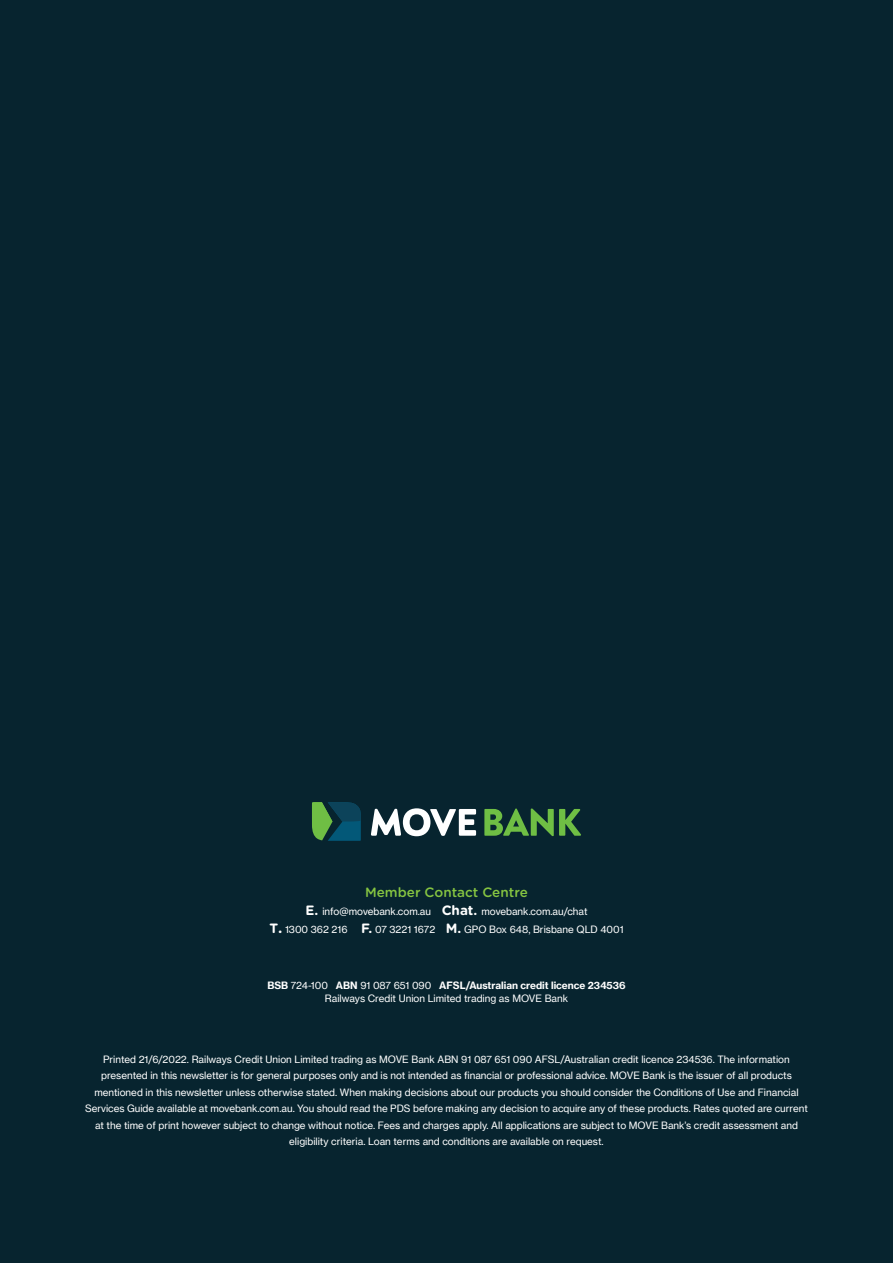
<style>
.page{position:relative;width:893px;height:1263px;background:#07242f}
.page>*{position:absolute;margin:0;border:0;box-sizing:border-box;transform-origin:0 0}
.t1{font:500 13.5px "Gotham Rounded";color:#85c441}
.t2{font:9.9px/16.5px "N Haas Grotesk TX Pro 55 Rg";color:#fff;text-align:center}
.t3{font:9.9px "N Haas Grotesk TX Pro 75 Bd";color:#fff}
.s1{font-family:"Gotham Rounded";font-weight:700;font-size:13.5px}
.s2{font-family:"Gotham Rounded";font-weight:700;font-size:15px}
.s3{font-family:"N Haas Grotesk TX Pro 55 Rg"}
</style>
<div class="page">
<svg style="left:371px;top:808px;width:105px;height:28px"></svg>
<svg style="left:312px;top:802px;width:49px;height:38px"></svg>
<svg style="left:484px;top:808px;width:97px;height:28px"></svg>
<h1 class="t1" style="left:365px;top:882px;width:164px">Member Contact Centre</h1>
<p class="t2" style="left:269px;top:902px;width:356px;line-height:18px"><span class="s1">E.</span> info@movebank.com.au <span class="s1">Chat.</span> movebank.com.au/chat<br><span class="s1">T</span><span class="s2">.</span> 1300 362 216 <span class="s1">F.</span> 07 3221 1672 <span class="s1">M.</span> GPO Box 648, Brisbane QLD 4001</p>
<p class="t3" style="left:267px;top:979px;width:360px">BSB <span class="s3">724-100</span> ABN <span class="s3">91 087 651 090</span> AFSL/Australian credit licence 234536</p>
<p class="t2" style="left:325px;top:990px;width:245px">Railways Credit Union Limited trading as MOVE Bank</p>
<p class="t2" style="left:85px;top:1051px;width:724px">Printed 21/6/2022. Railways Credit Union Limited trading as MOVE Bank ABN 91 087 651 090 AFSL/Australian credit licence 234536. The information presented in this newsletter is for general purposes only and is not intended as financial or professional advice. MOVE Bank is the issuer of all products mentioned in this newsletter unless otherwise stated. When making decisions about our products you should consider the Conditions of Use and Financial Services Guide available at movebank.com.au. You should read the PDS before making any decision to acquire any of these products. Rates quoted are current at the time of print however subject to change without notice. Fees and charges apply. All applications are subject to MOVE Bank’s credit assessment and eligibility criteria. Loan terms and conditions are available on request.</p>
</div>
